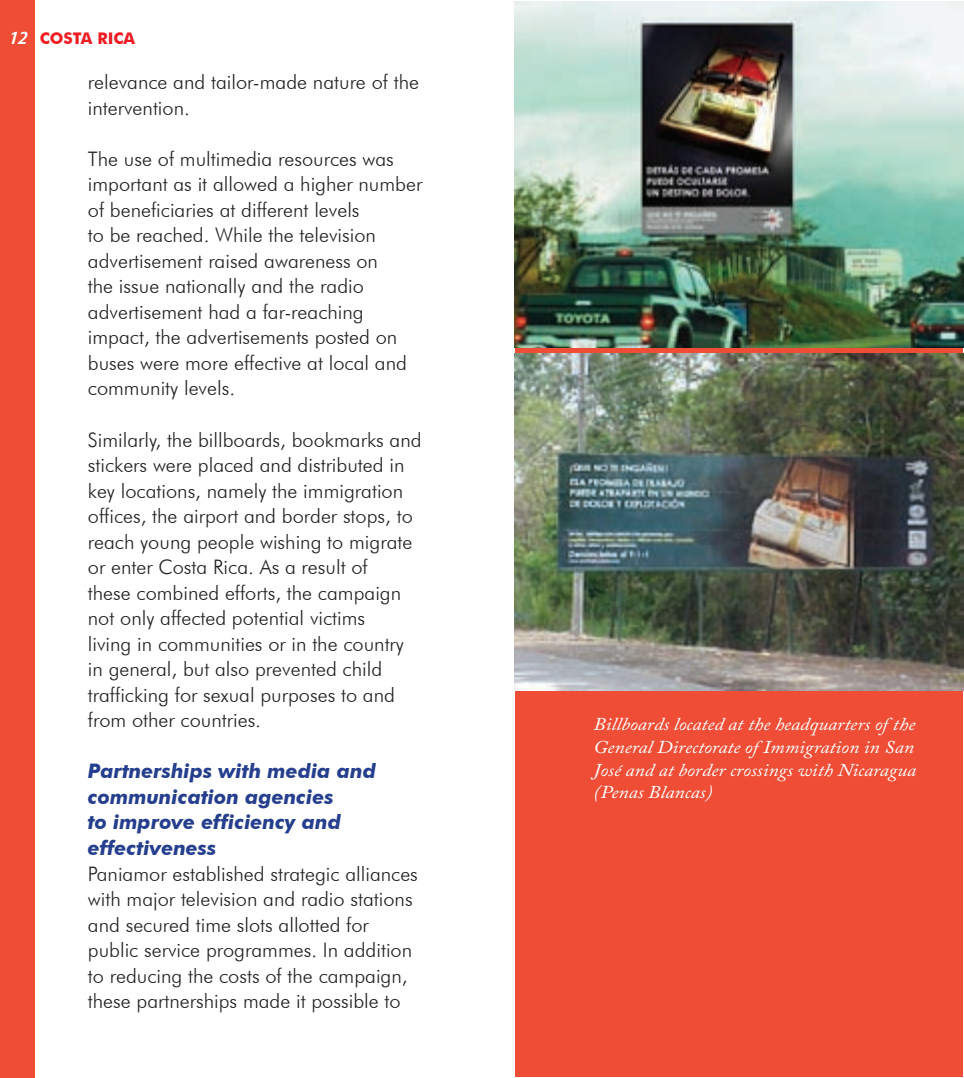
<style>
.page{position:relative;width:964px;height:1078px;background:#fff}
.page>*{position:absolute;margin:0;border:0;box-sizing:border-box;transform-origin:0 0}
.t1{font:300 20px/25.6px "Futura BT";color:#231f20}
.t2{font:italic 700 20px/25.6px "Futura BT";color:#253f8e}
.t3{font:italic 18px/22.6px "Adobe Caslon Pro";color:#fff;text-align:justify;scale:1.1 1}
.t4{font:700 16px "Futura BT";color:#ee1d23}
.t5{font:italic 700 16px "Koz Go Pro";color:#fff}
</style>
<div class="page">
<div style="left:0;top:0;width:34px;height:1077px;background:#ef4d35"></div>
<div style="left:516px;top:1px;width:447px;height:1075px;background:#ef4d35"></div>
<img style="left:514px;top:1px;width:450px;height:346px">
<img style="left:514px;top:353px;width:450px;height:337px">
<p class="t5" style="left:8px;top:28px;width:11px">12</p>
<p class="t4" style="left:40px;top:28px;width:97px">COSTA RICA</p>
<p class="t1" style="left:88px;top:69px;width:333px">relevance and tailor-made nature of the intervention.</p>
<p class="t1" style="left:88px;top:145px;width:336px">The use of multimedia resources was important as it allowed a higher number of beneficiaries at different levels<br>to be reached. While the television advertisement raised awareness on<br>the issue nationally and the radio advertisement had a far-reaching impact, the advertisements posted on buses were more effective at local and community levels.</p>
<p class="t1" style="left:88px;top:426px;width:335px">Similarly, the billboards, bookmarks and stickers were placed and distributed in key locations, namely the immigration offices, the airport and border stops, to reach young people wishing to migrate or enter Costa Rica. As a result of<br>these combined efforts, the campaign not only affected potential victims<br>living in communities or in the country in general, but also prevented child trafficking for sexual purposes to and from other countries.</p>
<p class="t2" style="left:88px;top:758px;width:290px">Partnerships with media and communication agencies<br>to improve efficiency and effectiveness</p>
<p class="t1" style="left:88px;top:860px;width:331px">Paniamor established strategic alliances with major television and radio stations and secured time slots allotted for public service programmes. In addition to reducing the costs of the campaign, these partnerships made it possible to</p>
<p class="t3" style="left:593px;top:712px;width:295px">Billboards located at the headquarters of the General Directorate of Immigration in San José and at border crossings with Nicaragua (Penas Blancas)</p>
</div>
